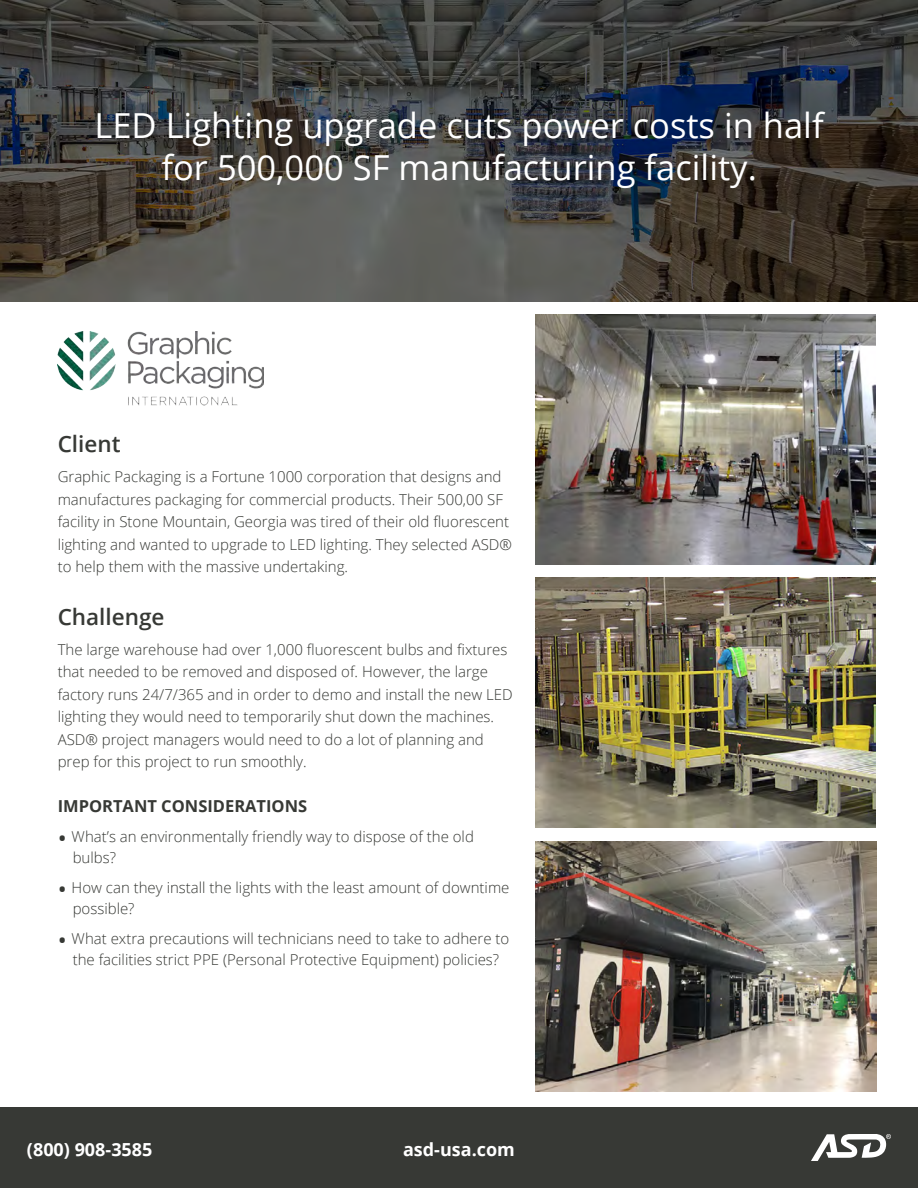
<style>
.page{position:relative;width:918px;height:1188px;background:#fff}
.page>*{position:absolute;margin:0;border:0;box-sizing:border-box;transform-origin:0 0}
.t1{font:34.5px/41.4px "Open Sans";color:#fff;text-align:center}
.t2{font:600 22.5px "Open Sans";color:#373935}
.t3{font:700 18px "Open Sans";color:#fff}
.t4{font:700 16.5px "Open Sans";color:#373935}
.t5{font:300 15px/22.5px "Open Sans";color:#373935}
.s1{font-weight:400;font-size:24px}
</style>
<div class="page">
<img style="left:0;top:0;width:918px;height:302px">
<img style="left:535px;top:841px;width:341px;height:250px">
<img style="left:535px;top:578px;width:341px;height:250px">
<div style="left:0;top:1107px;width:918px;height:81px;background:#373935"></div>
<svg style="left:811px;top:1134px;width:80px;height:27px"></svg>
<img style="left:535px;top:314px;width:341px;height:250px">
<img style="left:58px;top:331px;width:205px;height:75px">
<h1 class="t1" style="left:95px;top:104px;width:731px">LED Lighting upgrade cuts power costs in half for 500,000 SF manufacturing facility.</h1>
<h2 class="t2" style="left:58px;top:429px;width:64px">Client</h2>
<p class="t5" style="left:58px;top:465px;width:456px">Graphic Packaging is a Fortune 1000 corporation that designs and manufactures packaging for commercial products. Their 500,00 SF facility in Stone Mountain, Georgia was tired of their old fluorescent lighting and wanted to upgrade to LED lighting. They selected ASD® to help them with the massive undertaking.</p>
<h2 class="t2" style="left:58px;top:601px;width:108px">Challenge</h2>
<p class="t5" style="left:58px;top:638px;width:456px">The large warehouse had over 1,000 fluorescent bulbs and fixtures that needed to be removed and disposed of. However, the large factory runs 24/7/365 and in order to demo and install the new LED lighting they would need to temporarily shut down the machines.<br>ASD® project managers would need to do a lot of planning and prep for this project to run smoothly.</p>
<p class="t4" style="left:58px;top:795px;width:251px">IMPORTANT CONSIDERATIONS</p>
<p class="t5" style="left:73px;top:826px;width:403px;line-height:21px;text-indent:-15px"><span class="s1">•</span> What’s an environmentally friendly way to dispose of the old bulbs?</p>
<p class="t5" style="left:73px;top:877px;width:438px;line-height:21px;text-indent:-15px"><span class="s1">•</span> How can they install the lights with the least amount of downtime possible?</p>
<p class="t5" style="left:58px;top:928px;width:453px;line-height:21px;text-align:center"><span class="s1">•</span> What extra precautions will technicians need to take to adhere to the facilities strict PPE (Personal Protective Equipment) policies?</p>
<p class="t3" style="left:27px;top:1136px;width:127px">(800) 908-3585</p>
<p class="t3" style="left:403px;top:1136px;width:113px">asd-usa.com</p>
</div>
